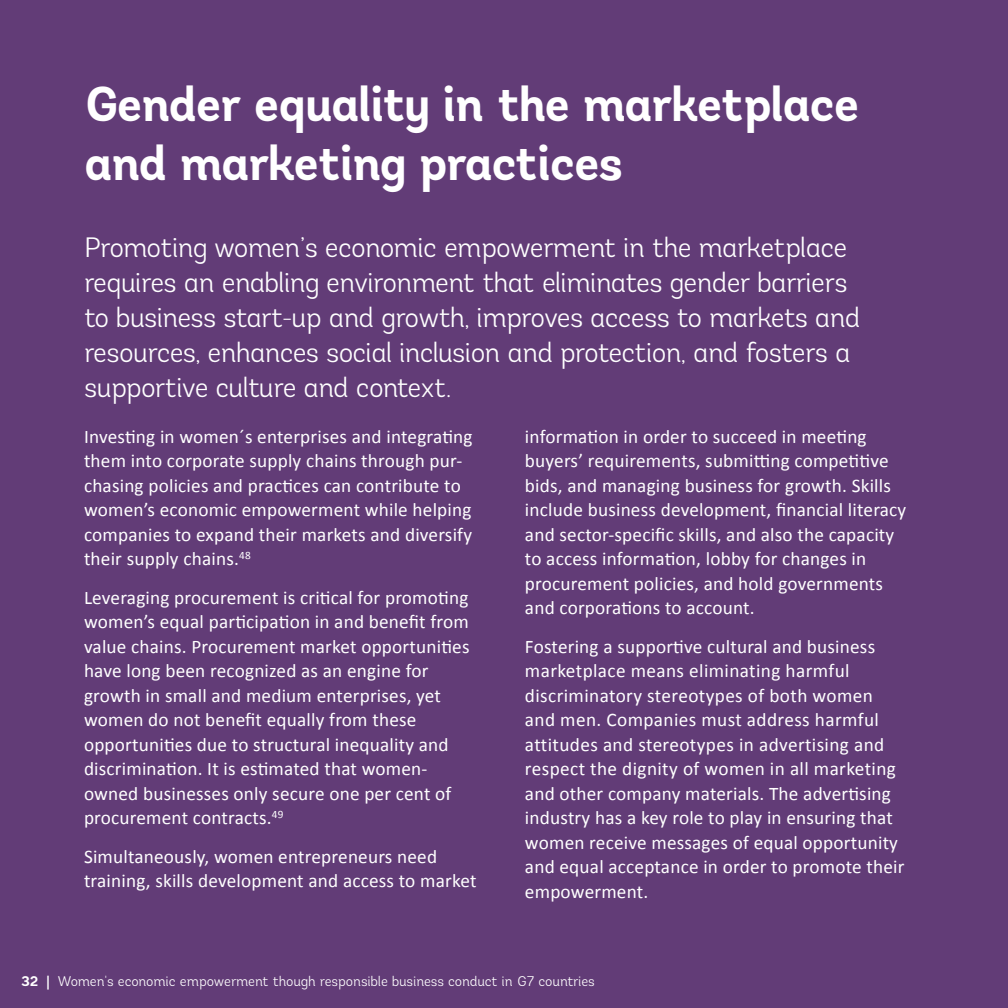
<style>
.page{position:relative;width:1008px;height:1008px;background:#623c77}
.page>*{position:absolute;margin:0;border:0;box-sizing:border-box;transform-origin:0 0}
.t1{font:700 49px/59.5px "Andes";letter-spacing:-.03em;color:#fff}
.t2{font:300 28px/35px "Andes";letter-spacing:-.025em;color:#fff}
.t3{font:19.25px/24.5px "Calibri";letter-spacing:.01em;color:#fff}
.t4{font:300 14px "Andes";letter-spacing:-.005em;color:#fff}
.s1{font-weight:700}
</style>
<div class="page">
<h1 class="t1" style="left:84px;top:75px;width:777px">Gender equality in the marketplace and marketing practices</h1>
<p class="t2" style="left:84px;top:230px;width:778px">Promoting women’s economic empowerment in the marketplace requires an enabling environment that eliminates gender barriers to business start-up and growth, improves access to markets and resources, enhances social inclusion and protection, and fosters a supportive culture and context.</p>
<p class="t3" style="left:84px;top:424px;width:390px">Investing in women´s enterprises and integrating them into corporate supply chains through pur&shy;chasing policies and practices can contribute to women’s economic empowerment while helping companies to expand their markets and diversify their supply chains.<sup>48</sup></p>
<p class="t3" style="left:84px;top:585px;width:387px">Leveraging procurement is critical for promoting women’s equal participation in and benefit from value chains. Procurement market opportunities have long been recognized as an engine for growth in small and medium enterprises, yet women do not benefit equally from these opportunities due to structural inequality and discrimination. It is estimated that women&shy;owned businesses only secure one per cent of procurement contracts.<sup>49</sup></p>
<p class="t3" style="left:84px;top:844px;width:394px">Simultaneously, women entrepreneurs need training, skills development and access to market</p>
<p class="t3" style="left:525px;top:424px;width:383px">information in order to succeed in meeting buyers’ requirements, submitting competitive bids, and managing business for growth. Skills include business development, financial literacy and sector-specific skills, and also the capacity to access information, lobby for changes in procurement policies, and hold governments and corporations to account.</p>
<p class="t3" style="left:525px;top:634px;width:381px">Fostering a supportive cultural and business marketplace means eliminating harmful discriminatory stereotypes of both women and men. Companies must address harmful attitudes and stereotypes in advertising and respect the dignity of women in all marketing and other company materials. The advertising industry has a key role to play in ensuring that women receive messages of equal opportunity and equal acceptance in order to promote their empowerment.</p>
<p class="t4" style="left:21px;top:973px;width:575px"><span class="s1">32 |</span> Women's economic empowerment though responsible business conduct in G7 countries</p>
</div>
